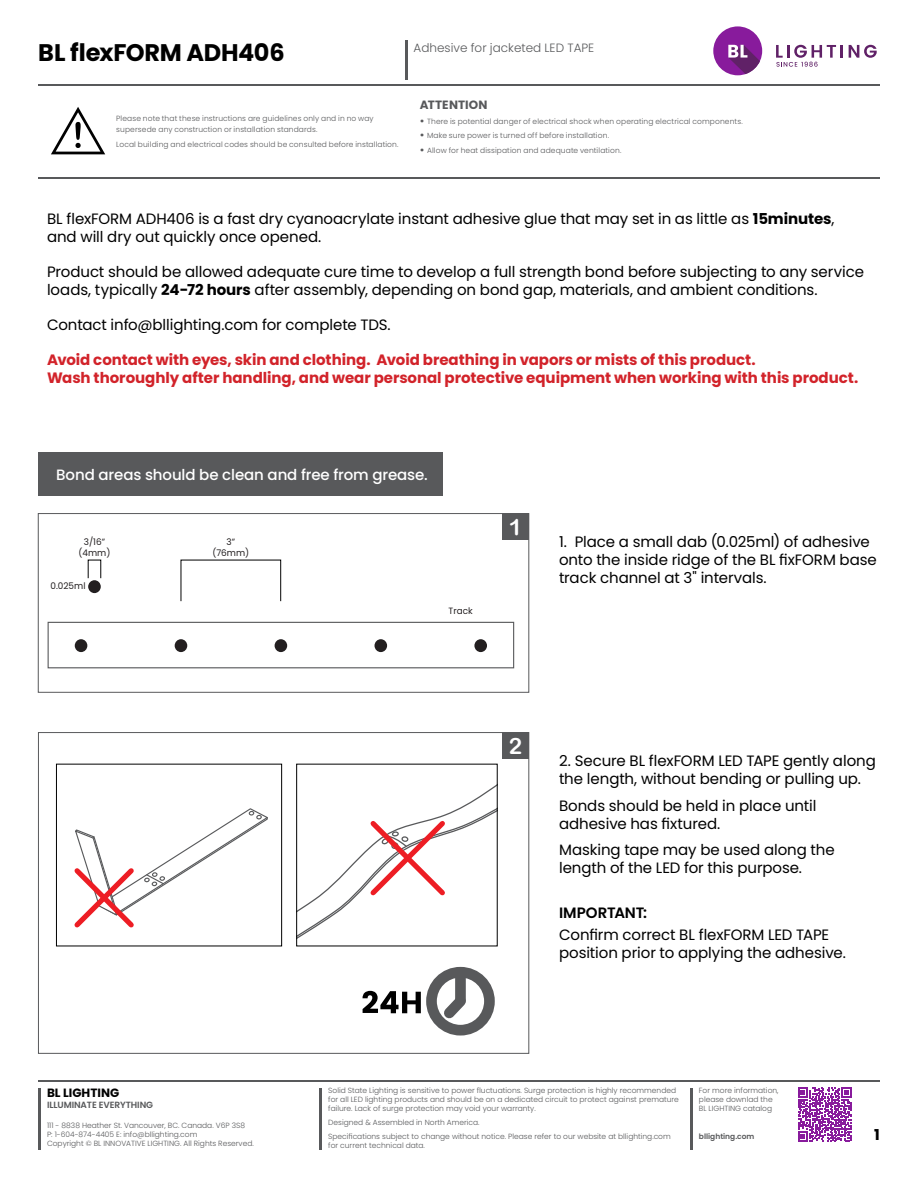
<style>
.page{position:relative;width:918px;height:1188px;background:#fff}
.page>*{position:absolute;margin:0;border:0;box-sizing:border-box;transform-origin:0 0}
.t1{font:700 24px "Poppins";letter-spacing:-.015em;color:#000}
.t2{font:22.5px "Arial Rounded MT Bold";color:#fff}
.t3{font:15px/18px "Poppins";letter-spacing:-.005em;color:#000}
.t4{font:700 15px/18px "Poppins";letter-spacing:-.005em;color:#d2232a}
.t5{font:500 15px "Poppins";letter-spacing:-.01em;color:#fff}
.t6{font:600 15px "Poppins";letter-spacing:-.01em;color:#000}
.t7{font:700 15px "Poppins";color:#000}
.t8{font:300 12px "Poppins";color:#58595b}
.t9{font:700 12px "Poppins";color:#000}
.t10{font:700 12px "Poppins";letter-spacing:.005em;color:#58595b}
.t11{font:9.15px/10.9px "Poppins";color:#231f20;text-align:center}
.t12{font:600 9px "Poppins";letter-spacing:-.01em;color:#58595b}
.t13{font:300 7.5px/9px "Poppins";color:#58595b}
.t14{font:600 7.5px "Poppins";color:#58595b}
.s1{font-weight:800;font-size:9px}
.s2{font-weight:700}
</style>
<div class="page">
<div style="left:713px;top:26px;width:49px;height:49px;background:#881b9c;border-radius:50%"></div>
<svg style="left:728px;top:45px;width:32px;height:29px"></svg>
<svg style="left:776px;top:45px;width:67px;height:22px"></svg>
<svg style="left:849px;top:45px;width:28px;height:13px"></svg>
<hr style="left:38px;top:84px;width:842px;height:2px;background:#58595b">
<hr style="left:405px;top:40px;width:3px;height:40px;background:#58595b">
<hr style="left:38px;top:1081px;width:842px;height:1px;background:#58595b">
<hr style="left:38px;top:1088px;width:2px;height:62px;background:#58595b">
<hr style="left:319px;top:1088px;width:2px;height:62px;background:#58595b">
<hr style="left:690px;top:1088px;width:2px;height:62px;background:#58595b">
<svg style="left:798px;top:1088px;width:54px;height:53px"></svg>
<hr style="left:38px;top:177px;width:842px;height:2px;background:#58595b">
<svg style="left:51px;top:107px;width:54px;height:47px"></svg>
<div style="left:38px;top:453px;width:405px;height:43px;background:#58595b"></div>
<div style="left:502px;top:732px;width:27px;height:27px;background:#58595b"></div>
<div style="left:88px;top:580px;width:13px;height:13px;background:#231f20;border-radius:50%"></div>
<div style="left:75px;top:639px;width:12px;height:13px;background:#231f20;border-radius:50%"></div>
<div style="left:175px;top:639px;width:12px;height:13px;background:#231f20;border-radius:50%"></div>
<div style="left:275px;top:639px;width:12px;height:13px;background:#231f20;border-radius:50%"></div>
<div style="left:375px;top:639px;width:12px;height:13px;background:#231f20;border-radius:50%"></div>
<div style="left:474px;top:639px;width:13px;height:13px;background:#231f20;border-radius:50%"></div>
<div style="left:48px;top:622px;width:466px;height:46px;border:1px solid #58595b"></div>
<div style="left:38px;top:513px;width:491px;height:179px;border:1px solid #58595b"></div>
<div style="left:502px;top:513px;width:27px;height:27px;background:#58595b"></div>
<svg style="left:74px;top:808px;width:194px;height:120px"></svg>
<div style="left:56px;top:764px;width:226px;height:182px;border:1px solid #000"></div>
<svg style="left:298px;top:785px;width:197px;height:153px"></svg>
<svg style="left:431px;top:972px;width:58px;height:58px"></svg>
<div style="left:426px;top:967px;width:69px;height:69px;border:11px solid #58595b;border-radius:50%"></div>
<div style="left:455px;top:978px;width:11px;height:22px;background:#58595b"></div>
<svg style="left:434px;top:986px;width:42px;height:42px"></svg>
<svg style="left:363px;top:991px;width:58px;height:22px"></svg>
<h1 class="t1" style="left:38px;top:39px;width:248px">BL flexFORM ADH406</h1>
<p class="t13" style="left:116px;top:114px;width:259px;line-height:10.5px">Please note that these instructions are guidelines only and in no way supersede any construction or installation standards.</p>
<p class="t13" style="left:116px;top:140px;width:284px">Local building and electrical codes should be consulted before installation.</p>
<h3 class="t8" style="left:414px;top:41px;width:182px">Adhesive for jacketed LED TAPE</h3>
<h3 class="t10" style="left:420px;top:98px;width:69px">ATTENTION</h3>
<p class="t13" style="left:420px;top:117px;width:324px"><span class="s1">•</span> There is potential danger of electrical shock when operating electrical components.</p>
<p class="t13" style="left:420px;top:131px;width:191px"><span class="s1">•</span> Make sure power is turned off before installation.</p>
<p class="t13" style="left:420px;top:146px;width:203px"><span class="s1">•</span> Allow for heat dissipation and adequate ventilation.</p>
<h3 class="t3" style="left:47px;top:210px;width:789px">BL flexFORM ADH406 is a fast dry cyanoacrylate instant adhesive glue that may set in as little as <span class="s2">15minutes</span>, and will dry out quickly once opened.</h3>
<h3 class="t3" style="left:47px;top:263px;width:819px">Product should be allowed adequate cure time to develop a full strength bond before subjecting to any service loads, typically <span class="s2">24-72 hours</span> after assembly, depending on bond gap, materials, and ambient conditions.</h3>
<h3 class="t3" style="left:47px;top:316px;width:345px">Contact info@bllighting.com for complete TDS.</h3>
<h3 class="t4" style="left:47px;top:351px;width:813px">Avoid contact with eyes, skin and clothing. Avoid breathing in vapors or mists of this product.<br>Wash thoroughly after handling, and wear personal protective equipment when working with this product.</h3>
<h3 class="t5" style="left:56px;top:466px;width:373px">Bond areas should be clean and free from grease.</h3>
<p class="t11" style="left:79px;top:536px;width:33px">3/16” (4mm)</p>
<p class="t11" style="left:212px;top:536px;width:38px">3” (76mm)</p>
<p class="t11" style="left:51px;top:580px;width:37px">0.025ml</p>
<p class="t11" style="left:449px;top:606px;width:26px">Track</p>
<h2 class="t2" style="left:509px;top:514px;width:15px">1</h2>
<h3 class="t3" style="left:559px;top:533px;width:319px">1. Place a small dab (0.025ml) of adhesive onto the inside ridge of the BL fixFORM base track channel at 3" intervals.</h3>
<h2 class="t2" style="left:509px;top:733px;width:15px">2</h2>
<h3 class="t3" style="left:559px;top:752px;width:318px">2. Secure BL flexFORM LED TAPE gently along the length, without bending or pulling up.</h3>
<h3 class="t3" style="left:559px;top:796px;width:259px">Bonds should be held in place until adhesive has fixtured.</h3>
<h3 class="t3" style="left:559px;top:841px;width:277px">Masking tape may be used along the length of the LED for this purpose.</h3>
<h3 class="t6" style="left:559px;top:904px;width:90px">IMPORTANT:</h3>
<h3 class="t3" style="left:559px;top:926px;width:288px">Confirm correct BL flexFORM LED TAPE position prior to applying the adhesive.</h3>
<h3 class="t9" style="left:47px;top:1086px;width:74px">BL LIGHTING</h3>
<p class="t12" style="left:47px;top:1100px;width:108px">ILLUMINATE EVERYTHING</p>
<p class="t13" style="left:47px;top:1121px;width:208px">111 - 8838 Heather St. Vancouver, BC. Canada. V6P 3S8<br>P: 1-604-874-4405 E: info@bllighting.com<br>Copyright © BL INNOVATIVE LIGHTING. All Rights Reserved.</p>
<p class="t13" style="left:328px;top:1086px;width:352px">Solid State Lighting is sensitive to power fluctuations. Surge protection is highly recommended for all LED lighting products and should be on a dedicated circuit to protect against premature failure. Lack of surge protection may void your warranty.</p>
<p class="t13" style="left:328px;top:1132px;width:344px">Specifications subject to change without notice. Please refer to our website at bllighting.com for current technical data.</p>
<p class="t13" style="left:328px;top:1118px;width:153px">Designed &amp; Assembled in North America.</p>
<p class="t13" style="left:699px;top:1086px;width:81px">For more information, please downlad the<br>BL LIGHTING catalog</p>
<p class="t14" style="left:699px;top:1132px;width:57px">bllighting.com</p>
<h3 class="t7" style="left:874px;top:1126px;width:7px">1</h3>
</div>
